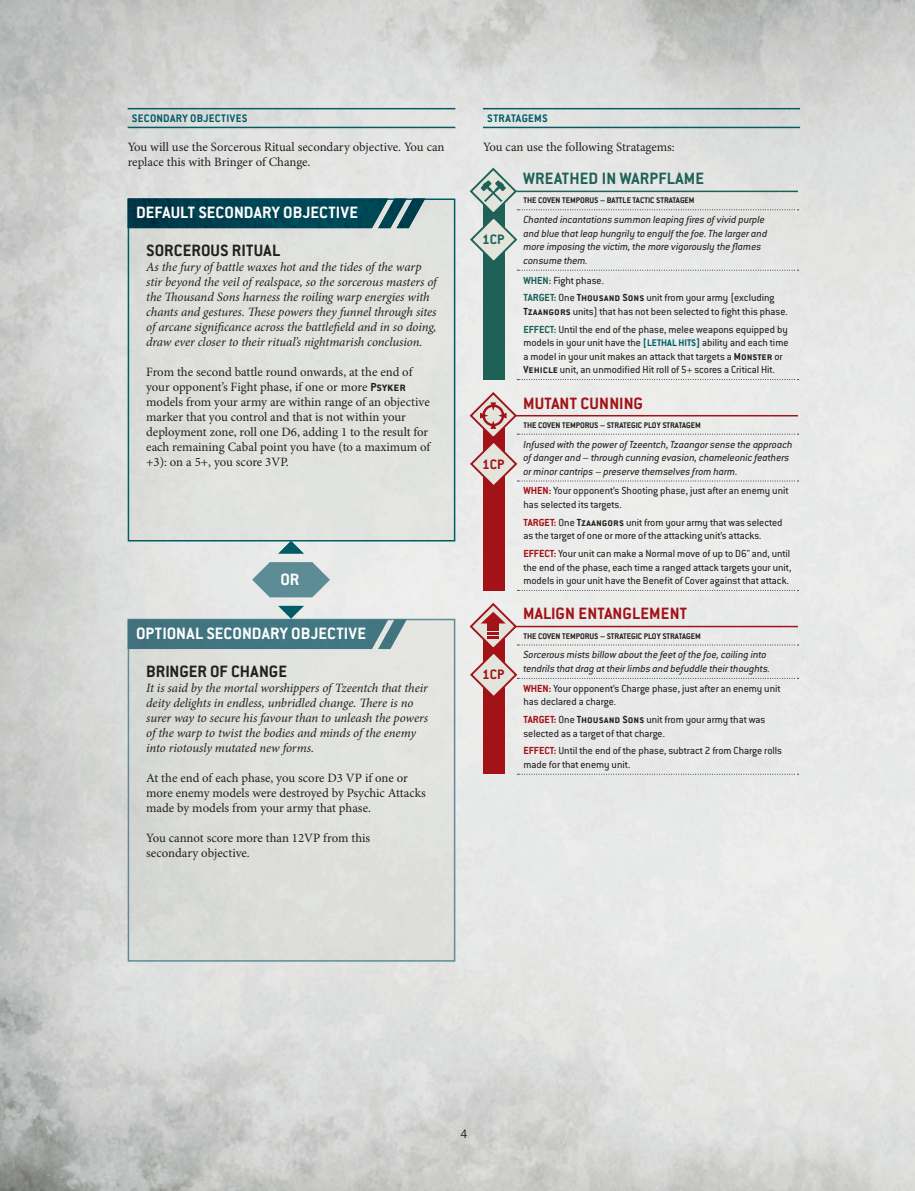
<style>
.page{position:relative;width:915px;height:1191px;background:#fff}
.page>*{position:absolute;margin:0;border:0;box-sizing:border-box;transform-origin:0 0}
.t1{font:700 18px "Conduit ITC Std";letter-spacing:.01em;color:#fff}
.t2{font:700 18px "Conduit ITC Std";letter-spacing:.01em;color:#a21217}
.t3{font:700 18px "Conduit ITC Std";letter-spacing:.005em;color:#231f20}
.t4{font:700 18px "Conduit ITC Std";letter-spacing:.01em;color:#1e6257}
.t5{font:700 15px "Conduit ITC Std";color:#a21217}
.t6{font:700 15px "Conduit ITC Std";color:#1e6257}
.t7{font:300 13.5px "Conduit ITC Std";color:#231f20}
.t8{font:12.75px/15px "Minion Pro";letter-spacing:-.005em;color:#231f20}
.t9{font:italic 12.75px/15px "Minion Pro";letter-spacing:-.01em;color:#231f20}
.t10{font:700 12px "Conduit ITC Std";letter-spacing:.03em;color:#005d66}
.t11{font:11.25px/13.5px "Conduit ITC Std";color:#231f20}
.t12{font:italic 11.25px/13.5px "Conduit ITC Std";color:#231f20}
.t13{font:700 9px "Conduit ITC Std";color:#231f20}
.s1{font-family:"Conduit ITC Std";font-weight:700}
.s2{font-weight:700;color:#1e6257}
.s3{font-weight:700}
.s4{font-weight:700;font-size:10.5px;color:#005d66}
.s5{font-weight:700;color:#a21217}
</style>
<div class="page">
<img style="left:0;top:0;width:914px;height:1191px">
<hr style="left:483px;top:127px;width:316px;height:1px;background:#005d66">
<hr style="left:483px;top:108px;width:316px;height:1px;background:#005d66">
<div style="left:483px;top:191px;width:21px;height:188px;background:#1e6257"></div>
<svg style="left:517px;top:379px;width:281px;height:1px"></svg>
<svg style="left:517px;top:270px;width:281px;height:1px"></svg>
<div style="left:483px;top:416px;width:21px;height:174px;background:#a21217"></div>
<svg style="left:517px;top:590px;width:281px;height:1px"></svg>
<div style="left:483px;top:626px;width:21px;height:148px;background:#a21217"></div>
<svg style="left:517px;top:774px;width:281px;height:1px"></svg>
<svg style="left:468px;top:166px;width:330px;height:98px;background:#dbdfde"></svg>
<svg style="left:468px;top:391px;width:330px;height:98px;background:#e6dfde"></svg>
<svg style="left:468px;top:601px;width:330px;height:98px;background:#e4dedd"></svg>
<hr style="left:128px;top:127px;width:327px;height:1px;background:#005d66">
<hr style="left:128px;top:108px;width:327px;height:1px;background:#005d66">
<div style="left:128px;top:199px;width:326px;height:342px;background:#dfe2de"></div>
<div style="left:128px;top:198px;width:327px;height:343px;border:2px solid #005d66"></div>
<div style="left:128px;top:619px;width:326px;height:342px;background:#dedfdb"></div>
<div style="left:128px;top:619px;width:327px;height:342px;border:2px solid #5e8c96"></div>
<img style="left:128px;top:198px;width:297px;height:30px">
<svg style="left:128px;top:541px;width:278px;height:108px;background:#adc1c4"></svg>
<p class="t10" style="left:132px;top:111px;width:117px">SECONDARY OBJECTIVES</p>
<p class="t8" style="left:128px;top:140px;width:318px">You will use the Sorcerous Ritual secondary objective. You can replace this with Bringer of Change.</p>
<h1 class="t1" style="left:136px;top:202px;width:223px">DEFAULT SECONDARY OBJECTIVE</h1>
<h1 class="t3" style="left:146px;top:240px;width:135px">SORCEROUS RITUAL</h1>
<p class="t9" style="left:146px;top:260px;width:292px">As the fury of battle waxes hot and the tides of the warp stir beyond the veil of realspace, so the sorcerous masters of the Thousand Sons harness the roiling warp energies with chants and gestures. These powers they funnel through sites of arcane significance across the battlefield and in so doing, draw ever closer to their ritual’s nightmarish conclusion.</p>
<p class="t8" style="left:146px;top:365px;width:285px">From the second battle round onwards, at the end of your opponent’s Fight phase, if one or more <span class="s1">Psyker </span>models from your army are within range of an objective marker that you control and that is not within your deployment zone, roll one D6, adding 1 to the result for each remaining Cabal point you have (to a maximum of +3): on a 5+, you score 3VP.</p>
<h1 class="t1" style="left:280px;top:569px;width:20px">OR</h1>
<h1 class="t1" style="left:136px;top:622px;width:231px">OPTIONAL SECONDARY OBJECTIVE</h1>
<h1 class="t3" style="left:146px;top:660px;width:142px">BRINGER OF CHANGE</h1>
<p class="t9" style="left:146px;top:680px;width:283px">It is said by the mortal worshippers of Tzeentch that their deity delights in endless, unbridled change. There is no surer way to secure his favour than to unleash the powers of the warp to twist the bodies and minds of the enemy into riotously mutated new forms.</p>
<p class="t8" style="left:146px;top:770px;width:281px">At the end of each phase, you score D3 VP if one or more enemy models were destroyed by Psychic Attacks made by models from your army that phase.</p>
<p class="t8" style="left:146px;top:830px;width:225px">You cannot score more than 12VP from this secondary objective.</p>
<p class="t10" style="left:487px;top:111px;width:62px">STRATAGEMS</p>
<p class="t8" style="left:483px;top:140px;width:193px">You can use the following Stratagems:</p>
<h1 class="t4" style="left:523px;top:168px;width:182px">WREATHED IN WARPFLAME</h1>
<p class="t13" style="left:523px;top:195px;width:173px">THE COVEN TEMPORUS – BATTLE TACTIC STRATAGEM</p>
<p class="t12" style="left:523px;top:213px;width:245px">Chanted incantations summon leaping fires of vivid purple and blue that leap hungrily to engulf the foe. The larger and more imposing the victim, the more vigorously the flames consume them.</p>
<p class="t11" style="left:523px;top:271px;width:252px;line-height:17.7px"><span class="s2">WHEN:</span> Fight phase.<br><span class="s2">TARGET:</span> One <span class="s3">Thousand Sons</span> unit from your army (excluding</p>
<p class="t11" style="left:523px;top:302px;width:266px;line-height:17.7px"><span class="s3">Tzaangors</span> units) that has not been selected to fight this phase.<br><span class="s2">EFFECT:</span> Until the end of the phase, melee weapons equipped by</p>
<p class="t11" style="left:523px;top:335px;width:266px">models in your unit have the <span class="s4">[LETHAL HITS]</span> ability and each time a model in your unit makes an attack that targets a <span class="s3">Monster</span> or<br><span class="s3">Vehicle</span> unit, an unmodified Hit roll of 5+ scores a Critical Hit.</p>
<h1 class="t2" style="left:523px;top:392px;width:121px">MUTANT CUNNING</h1>
<p class="t13" style="left:523px;top:419px;width:179px">THE COVEN TEMPORUS – STRATEGIC PLOY STRATAGEM</p>
<p class="t12" style="left:523px;top:437px;width:270px">Infused with the power of Tzeentch, Tzaangor sense the approach of danger and – through cunning evasion, chameleonic feathers or minor cantrips – preserve themselves from harm.</p>
<p class="t11" style="left:523px;top:484px;width:266px"><span class="s5">WHEN:</span> Your opponent’s Shooting phase, just after an enemy unit has selected its targets.</p>
<p class="t11" style="left:523px;top:515px;width:260px"><span class="s5">TARGET:</span> One <span class="s3">Tzaangors</span> unit from your army that was selected as the target of one or more of the attacking unit’s attacks.</p>
<p class="t11" style="left:523px;top:546px;width:269px;text-align:justify"><span class="s5">EFFECT:</span> Your unit can make a Normal move of up to D6" and, until the end of the phase, each time a ranged attack targets your unit, models in your unit have the Benefit of Cover against that attack.</p>
<h1 class="t2" style="left:523px;top:603px;width:165px">MALIGN ENTANGLEMENT</h1>
<p class="t13" style="left:523px;top:630px;width:179px">THE COVEN TEMPORUS – STRATEGIC PLOY STRATAGEM</p>
<p class="t12" style="left:523px;top:648px;width:248px">Sorcerous mists billow about the feet of the foe, coiling into tendrils that drag at their limbs and befuddle their thoughts.</p>
<p class="t11" style="left:523px;top:681px;width:258px"><span class="s5">WHEN:</span> Your opponent’s Charge phase, just after an enemy unit has declared a charge.</p>
<p class="t11" style="left:523px;top:712px;width:243px"><span class="s5">TARGET:</span> One <span class="s3">Thousand Sons</span> unit from your army that was selected as a target of that charge.</p>
<p class="t11" style="left:523px;top:743px;width:260px"><span class="s5">EFFECT:</span> Until the end of the phase, subtract 2 from Charge rolls made for that enemy unit.</p>
<h2 class="t6" style="left:482px;top:230px;width:24px">1CP</h2>
<h2 class="t5" style="left:482px;top:455px;width:24px">1CP</h2>
<h2 class="t5" style="left:482px;top:665px;width:24px">1CP</h2>
<p class="t7" style="left:460px;top:1126px;width:8px">4</p>
</div>
